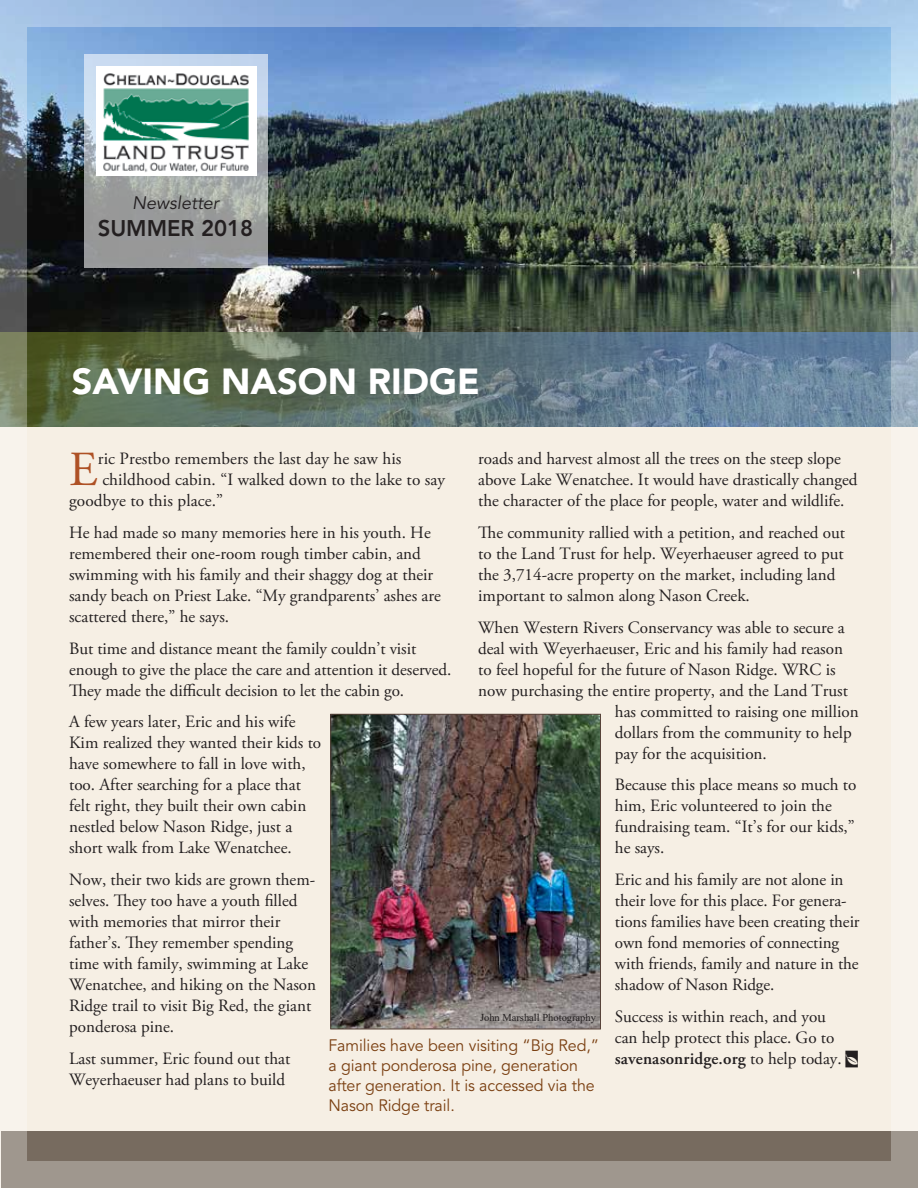
<style>
.page{position:relative;width:918px;height:1188px;background:#fff}
.page>*{position:absolute;margin:0;border:0;box-sizing:border-box;transform-origin:0 0}
.t1{font:48.9px "Adobe Garamond Pro";color:#ae5125}
.t2{font:900 36px "Avenir LT Std";color:#fff}
.t3{font:800 22.5px "Avenir LT Std";color:#231f20}
.t4{font:italic 18px "Avenir LT Std";color:#231f20}
.t5{font:17.25px/21px "Adobe Garamond Pro";color:#231f20}
.t6{font:16.5px/19.8px "Avenir LT Std";letter-spacing:-.005em;color:#7a3f11}
.t7{font:10.5px "Times New Roman";color:#231f20}
.s1{font-weight:600}
</style>
<div class="page">
<img style="left:0;top:0;width:918px;height:1188px">
<svg style="left:846px;top:1051px;width:12px;height:16px"></svg>
<p class="t4" style="left:132px;top:193px;width:88px">Newsletter</p>
<h3 class="t3" style="left:98px;top:215px;width:157px">SUMMER 2018</h3>
<h2 class="t2" style="left:72px;top:360px;width:175px">SAVING NAS</h2>
<h2 class="t2" style="left:298px;top:360px;width:183px">ON RIDGE</h2>
<h1 class="t1" style="left:69px;top:440px;width:30px">E</h1>
<p class="t5" style="left:98px;top:449px;width:305px">ric Prestbo remembers the last day he saw his</p>
<p class="t5" style="left:478px;top:449px;width:381px">roads and harvest almost all the trees on the steep slope above Lake Wenatchee. It would have drastically changed the character of the place for people, water and wildlife.</p>
<p class="t5" style="left:478px;top:522px;width:368px">The community rallied with a petition, and reached out to the Land Trust for help. Weyerhaeuser agreed to put the 3,714-acre property on the market, including land important to salmon along Nason Creek.</p>
<p class="t5" style="left:478px;top:617px;width:368px">When Western Rivers Conservancy was able to secure a</p>
<p class="t5" style="left:478px;top:638px;width:366px">deal with Weyerhaeuser, Eric and his family had reason</p>
<p class="t5" style="left:478px;top:659px;width:359px">to feel hopeful for the future of Nason Ridge. WRC is</p>
<p class="t5" style="left:478px;top:680px;width:371px">now purchasing the entire property, and the Land Trust</p>
<p class="t5" style="left:615px;top:701px;width:245px">has committed to raising one million</p>
<p class="t5" style="left:615px;top:722px;width:238px">dollars from the community to help</p>
<p class="t5" style="left:615px;top:743px;width:153px">pay for the acquisition.</p>
<p class="t5" style="left:615px;top:775px;width:243px">Because this place means so much to him, Eric volunteered to join the fundraising team. “It’s for our kids,” he says.</p>
<p class="t5" style="left:615px;top:870px;width:246px">Eric and his family are not alone in their love for this place. For genera&shy;tions families have been creating their own fond memories of connecting with friends, family and nature in the shadow of Nason Ridge.</p>
<p class="t5" style="left:615px;top:1007px;width:228px">Success is within reach, and you can help protect this place. Go to <span class="s1">savenasonridge.org</span> to help today.</p>
<p class="t5" style="left:102px;top:470px;width:344px">childhood cabin. “I walked down to the lake to say</p>
<p class="t5" style="left:69px;top:491px;width:155px">goodbye to this place.”</p>
<p class="t5" style="left:69px;top:522px;width:373px">He had made so many memories here in his youth. He remembered their one-room rough timber cabin, and swimming with his family and their shaggy dog at their sandy beach on Priest Lake. “My grandparents’ ashes are scattered there,” he says.</p>
<p class="t5" style="left:69px;top:638px;width:384px">But time and distance meant the family couldn’t visit enough to give the place the care and attention it deserved.<br>They made the difficult decision to let the cabin go.</p>
<p class="t5" style="left:69px;top:712px;width:254px">A few years later, Eric and his wife Kim realized they wanted their kids to have somewhere to fall in love with, too. After searching for a place that felt right, they built their own cabin nestled below Nason Ridge, just a short walk from Lake Wenatchee.</p>
<p class="t5" style="left:69px;top:870px;width:249px">Now, their two kids are grown them&shy;selves. They too have a youth filled with memories that mirror their father’s. They remember spending time with family, swimming at Lake<br>Wenatchee, and hiking on the Nason<br>Ridge trail to visit Big Red, the giant ponderosa pine.</p>
<p class="t5" style="left:69px;top:1049px;width:223px">Last summer, Eric found out that<br>Weyerhaeuser had plans to build</p>
<p class="t7" style="left:480px;top:1010px;width:118px">John Marshall Photography</p>
<p class="t6" style="left:328px;top:1036px;width:272px">Families have been visiting “Big Red,” a giant ponderosa pine, generation after generation. It is accessed via the Nason Ridge trail.</p>
</div>
